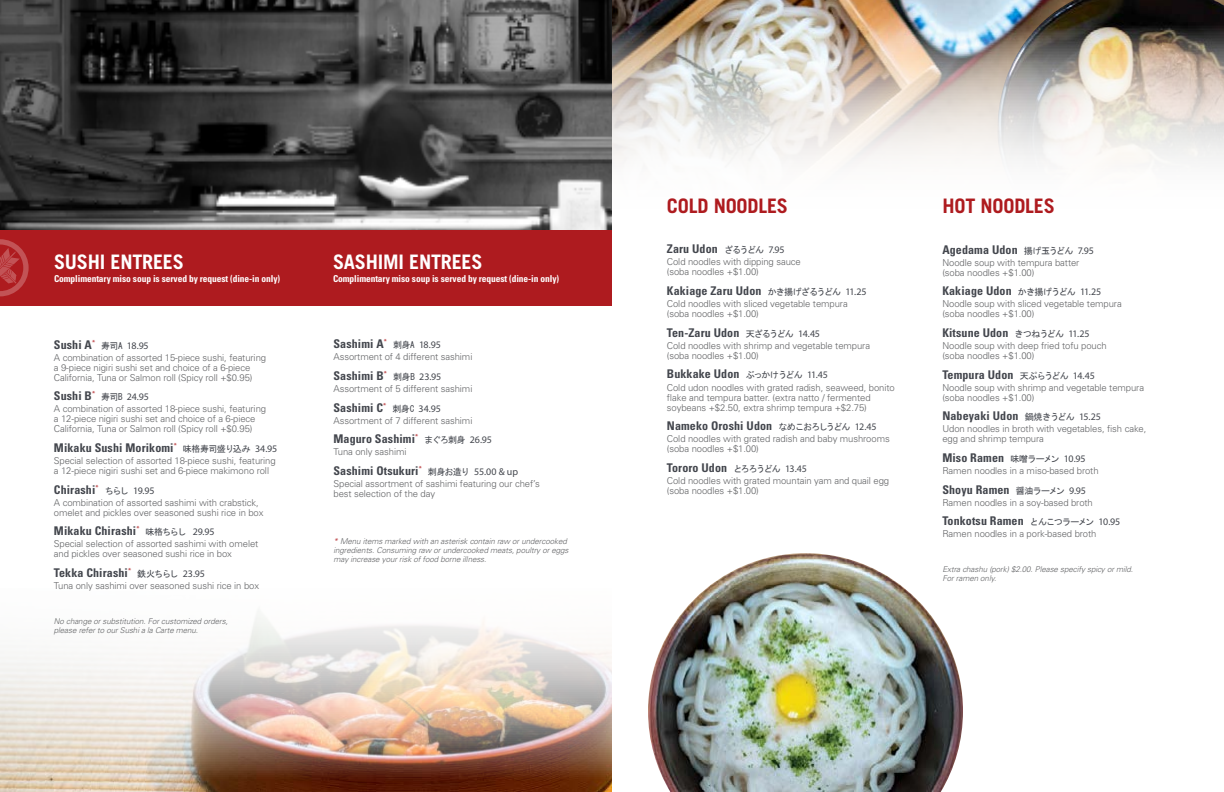
<style>
.page{position:relative;width:1224px;height:792px;background:#fff}
.page>*{position:absolute;margin:0;border:0;box-sizing:border-box;transform-origin:0 0}
.t1{font:700 20px "Trade Gothic LT";letter-spacing:-.01em;color:#fff}
.t2{font:700 20px "Trade Gothic LT";letter-spacing:-.01em;color:#ae1b1f}
.t3{font:700 condensed 12px "Univers";letter-spacing:.01em;color:#43464d}
.t4{font:300 9.5px/10px "Univers";letter-spacing:-.01em;color:#636466}
.t5{font:700 condensed 9.5px "Univers";letter-spacing:-.01em;color:#fff}
.t6{font:italic 300 8px/9px "Univers";letter-spacing:-.01em;color:#636466}
.s1{font-family:"MS Gothic";font-weight:400;font-stretch:normal;font-size:9px}
.s2{font-family:"Myriad Pro";font-weight:400;font-stretch:normal;font-size:10px}
.s3{color:#ae1b1f}
</style>
<div class="page">
<img style="left:0;top:615px;width:612px;height:177px">
<img style="left:612px;top:0;width:612px;height:161px">
<img style="left:648px;top:553px;width:315px;height:239px">
<div style="left:0;top:230px;width:612px;height:76px;background:#ae1b1f"></div>
<img style="left:0;top:0;width:612px;height:230px">
<svg style="left:0;top:239px;width:29px;height:57px"></svg>
<h1 class="t1" style="left:54px;top:250px;width:131px">SUSHI ENTREES</h1>
<p class="t5" style="left:54px;top:273px;width:228px">Complimentary miso soup is served by request (dine-in only)</p>
<p class="t3" style="left:54px;top:337px;width:96px">Sushi A<sup>*</sup> <span class="s1">寿司A</span> <span class="s2">18.95</span></p>
<p class="t4" style="left:54px;top:352px;width:214px">A combination of assorted 15-piece sushi, featuring a 9-piece nigiri sushi set and choice of a 6-piece<br>California, Tuna or Salmon roll (Spicy roll +$0.95)</p>
<p class="t3" style="left:54px;top:389px;width:97px">Sushi B<sup>*</sup> <span class="s1">寿司B</span> <span class="s2">24.95</span></p>
<p class="t4" style="left:54px;top:404px;width:214px">A combination of assorted 18-piece sushi, featuring a 12-piece nigiri sushi set and choice of a 6-piece<br>California, Tuna or Salmon roll (Spicy roll +$0.95)</p>
<p class="t3" style="left:54px;top:440px;width:225px">Mikaku Sushi Morikomi<sup>*</sup> <span class="s1">味格寿司盛り込み</span> <span class="s2">34.95</span></p>
<p class="t4" style="left:54px;top:455px;width:223px">Special selection of assorted 18-piece sushi, featuring a 12-piece nigiri sushi set and 6-piece makimono roll</p>
<p class="t3" style="left:54px;top:482px;width:102px">Chirashi<sup>*</sup> <span class="s1">ちらし</span> <span class="s2">19.95</span></p>
<p class="t4" style="left:54px;top:497px;width:211px">A combination of assorted sashimi with crabstick, omelet and pickles over seasoned sushi rice in box</p>
<p class="t3" style="left:54px;top:524px;width:162px">Mikaku Chirashi<sup>*</sup> <span class="s1">味格ちらし</span> <span class="s2">29.95</span></p>
<p class="t4" style="left:54px;top:539px;width:206px">Special selection of assorted sashimi with omelet and pickles over seasoned sushi rice in box</p>
<p class="t3" style="left:54px;top:566px;width:153px">Tekka Chirashi<sup>*</sup> <span class="s1">鉄火ちらし</span> <span class="s2">23.95</span></p>
<p class="t4" style="left:54px;top:581px;width:207px">Tuna only sashimi over seasoned sushi rice in box</p>
<p class="t6" style="left:54px;top:617px;width:175px">No change or substitution. For customized orders, please refer to our Sushi a la Carte menu.</p>
<h1 class="t1" style="left:333px;top:250px;width:151px">SASHIMI ENTREES</h1>
<p class="t5" style="left:333px;top:273px;width:228px">Complimentary miso soup is served by request (dine-in only)</p>
<p class="t3" style="left:334px;top:337px;width:109px">Sashimi A<sup>*</sup> <span class="s1">刺身A</span> <span class="s2">18.95</span></p>
<p class="t4" style="left:334px;top:352px;width:140px">Assortment of 4 different sashimi</p>
<p class="t3" style="left:334px;top:368px;width:109px">Sashimi B<sup>*</sup> <span class="s1">刺身B</span> <span class="s2">23.95</span></p>
<p class="t4" style="left:334px;top:383px;width:140px">Assortment of 5 different sashimi</p>
<p class="t3" style="left:334px;top:400px;width:109px">Sashimi C<sup>*</sup> <span class="s1">刺身C</span> <span class="s2">34.95</span></p>
<p class="t4" style="left:334px;top:415px;width:140px">Assortment of 7 different sashimi</p>
<p class="t3" style="left:334px;top:432px;width:160px">Maguro Sashimi<sup>*</sup> <span class="s1">まぐろ刺身</span> <span class="s2">26.95</span></p>
<p class="t4" style="left:334px;top:447px;width:75px">Tuna only sashimi</p>
<p class="t3" style="left:334px;top:464px;width:186px">Sashimi Otsukuri<sup>*</sup> <span class="s1">刺身お造り</span> <span class="s2">55.00 &amp; up</span></p>
<p class="t4" style="left:334px;top:479px;width:208px">Special assortment of sashimi featuring our chef’s best selection of the day</p>
<p class="t6" style="left:334px;top:537px;width:237px"><span class="s3">*</span> Menu items marked with an asterisk contain raw or undercooked ingredients. Consuming raw or undercooked meats, poultry or eggs may increase your risk of food borne illness.</p>
<h1 class="t2" style="left:667px;top:194px;width:123px">COLD NOODLES</h1>
<p class="t3" style="left:667px;top:242px;width:119px">Zaru Udon <span class="s1">ざるうどん</span> <span class="s2">7.95</span></p>
<p class="t4" style="left:667px;top:257px;width:135px">Cold noodles with dipping sauce (soba noodles +$1.00)</p>
<p class="t3" style="left:667px;top:283px;width:201px">Kakiage Zaru Udon <span class="s1">かき揚げざるうどん</span> <span class="s2">11.25</span></p>
<p class="t4" style="left:667px;top:298px;width:182px">Cold noodles with sliced vegetable tempura (soba noodles +$1.00)</p>
<p class="t3" style="left:667px;top:325px;width:155px">Ten-Zaru Udon <span class="s1">天ざるうどん</span> <span class="s2">14.45</span></p>
<p class="t4" style="left:667px;top:340px;width:205px">Cold noodles with shrimp and vegetable tempura (soba noodles +$1.00)</p>
<p class="t3" style="left:667px;top:367px;width:163px">Bukkake Udon <span class="s1">ぶっかけうどん</span> <span class="s2">11.45</span></p>
<p class="t4" style="left:667px;top:382px;width:229px">Cold udon noodles with grated radish, seaweed, bonito flake and tempura batter. (extra natto / fermented soybeans +$2.50, extra shrimp tempura +$2.75)</p>
<p class="t3" style="left:667px;top:419px;width:211px">Nameko Oroshi Udon <span class="s1">なめこおろしうどん</span> <span class="s2">12.45</span></p>
<p class="t4" style="left:667px;top:434px;width:224px">Cold noodles with grated radish and baby mushrooms (soba noodles +$1.00)</p>
<p class="t3" style="left:667px;top:460px;width:141px">Tororo Udon <span class="s1">とろろうどん</span> <span class="s2">13.45</span></p>
<p class="t4" style="left:667px;top:475px;width:224px">Cold noodles with grated mountain yam and quail egg (soba noodles +$1.00)</p>
<h1 class="t2" style="left:942px;top:194px;width:114px">HOT NOODLES</h1>
<p class="t3" style="left:942px;top:242px;width:153px">Agedama Udon <span class="s1">揚げ玉うどん</span> <span class="s2">7.95</span></p>
<p class="t4" style="left:942px;top:257px;width:139px">Noodle soup with tempura batter (soba noodles +$1.00)</p>
<p class="t3" style="left:942px;top:284px;width:161px">Kakiage Udon <span class="s1">かき揚げうどん</span> <span class="s2">11.25</span></p>
<p class="t4" style="left:942px;top:299px;width:181px">Noodle soup with sliced vegetable tempura (soba noodles +$1.00)</p>
<p class="t3" style="left:942px;top:325px;width:149px">Kitsune Udon <span class="s1">きつねうどん</span> <span class="s2">11.25</span></p>
<p class="t4" style="left:942px;top:340px;width:166px">Noodle soup with deep fried tofu pouch (soba noodles +$1.00)</p>
<p class="t3" style="left:942px;top:367px;width:154px">Tempura Udon <span class="s1">天ぷらうどん</span> <span class="s2">14.45</span></p>
<p class="t4" style="left:942px;top:382px;width:203px">Noodle soup with shrimp and vegetable tempura (soba noodles +$1.00)</p>
<p class="t3" style="left:942px;top:409px;width:160px">Nabeyaki Udon <span class="s1">鍋焼きうどん</span> <span class="s2">15.25</span></p>
<p class="t4" style="left:942px;top:424px;width:206px">Udon noodles in broth with vegetables, fish cake, egg and shrimp tempura</p>
<p class="t3" style="left:942px;top:450px;width:145px">Miso Ramen <span class="s1">味噌ラーメン</span> <span class="s2">10.95</span></p>
<p class="t4" style="left:942px;top:465px;width:158px">Ramen noodles in a miso-based broth</p>
<p class="t3" style="left:942px;top:482px;width:145px">Shoyu Ramen <span class="s1">醤油ラーメン</span> <span class="s2">9.95</span></p>
<p class="t4" style="left:942px;top:497px;width:152px">Ramen noodles in a soy-based broth</p>
<p class="t3" style="left:942px;top:514px;width:180px">Tonkotsu Ramen <span class="s1">とんこつラーメン</span> <span class="s2">10.95</span></p>
<p class="t4" style="left:942px;top:529px;width:156px">Ramen noodles in a pork-based broth</p>
<p class="t6" style="left:942px;top:565px;width:192px">Extra chashu (pork) $2.00. Please specify spicy or mild.<br>For ramen only.</p>
</div>
